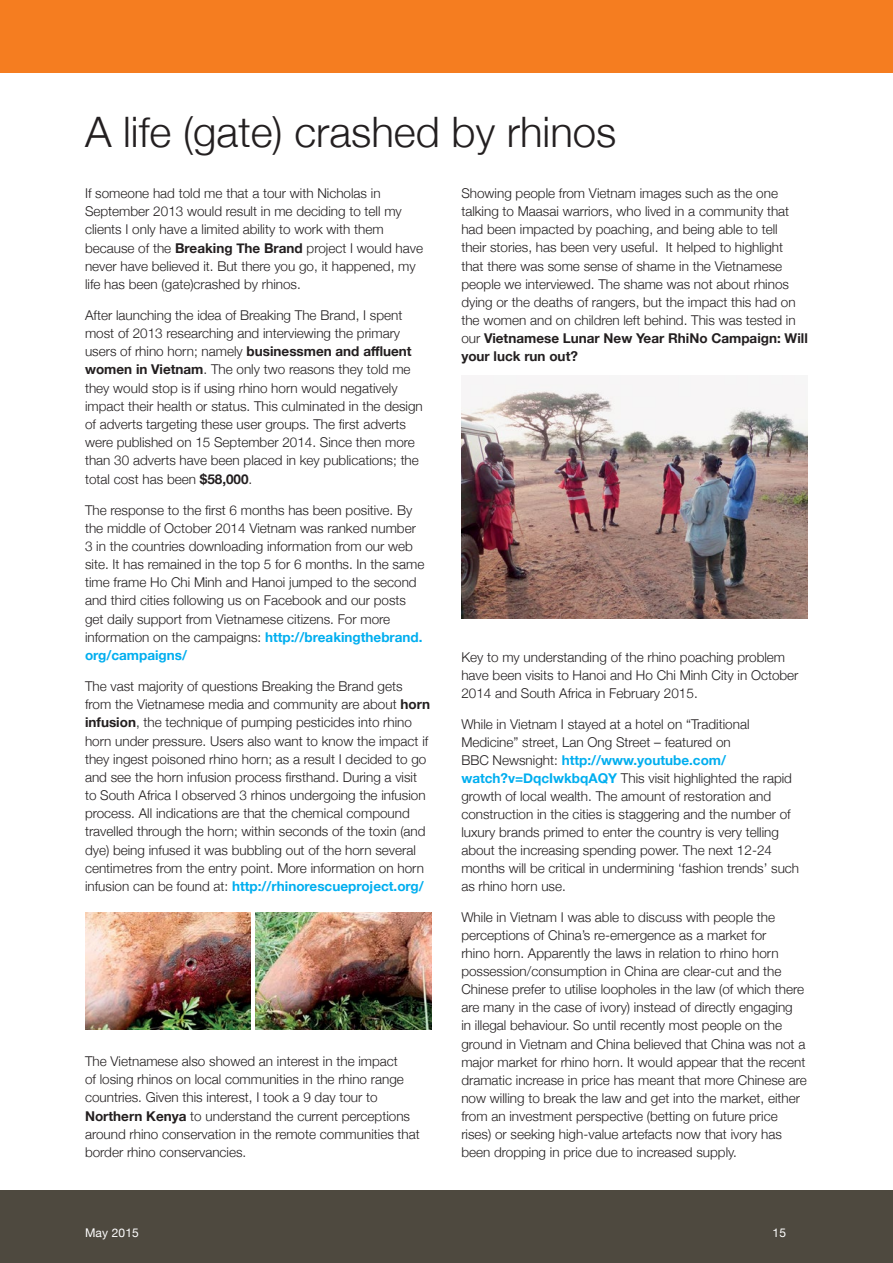
<style>
.page{position:relative;width:893px;height:1263px;background:#fff}
.page>*{position:absolute;margin:0;border:0;box-sizing:border-box;transform-origin:0 0}
.t1{font:300 42px "Helvetica Neue";color:#231f20}
.t2{font:300 13.5px/18.1px "Helvetica Neue";color:#231f20}
.t3{font:12px "Helvetica Neue";letter-spacing:.01em;color:#fff}
.s1{font-weight:700}
.s2{font-weight:700;color:#00aeef}
</style>
<div class="page">
<div style="left:0;top:1191px;width:893px;height:72px;background:#4e493f"></div>
<div style="left:0;top:0;width:893px;height:72px;background:#f57d20"></div>
<img style="left:461px;top:385px;width:347px;height:234px">
<img style="left:85px;top:912px;width:165px;height:117px">
<img style="left:256px;top:912px;width:176px;height:117px">
<h1 class="t1" style="left:85px;top:98px;width:533px">A life (gate) crashed by rhinos</h1>
<p class="t2" style="left:85px;top:183px;width:340px">If someone had told me that a tour with Nicholas in September 2013 would result in me deciding to tell my clients I only have a limited ability to work with them because of the <span class="s1">Breaking The Brand</span> project I would have never have believed it. But there you go, it happened, my life has been (gate)crashed by rhinos.</p>
<p class="t2" style="left:85px;top:305px;width:339px">After launching the idea of Breaking The Brand, I spent most of 2013 researching and interviewing the primary users of rhino horn; namely <span class="s1">businessmen and affluent women in Vietnam</span>. The only two reasons they told me they would stop is if using rhino horn would negatively impact their health or status. This culminated in the design of adverts targeting these user groups. The first adverts were published on 15 September 2014. Since then more than 30 adverts have been placed in key publications; the total cost has been <span class="s1">$58,000</span>.</p>
<p class="t2" style="left:85px;top:500px;width:341px">The response to the first 6 months has been positive. By the middle of October 2014 Vietnam was ranked number 3 in the countries downloading information from our web site. It has remained in the top 5 for 6 months. In the same time frame Ho Chi Minh and Hanoi jumped to the second and third cities following us on Facebook and our posts get daily support from Vietnamese citizens. For more information on the campaigns: <span class="s2">http://breakingthebrand. org/campaigns/</span></p>
<p class="t2" style="left:85px;top:676px;width:347px">The vast majority of questions Breaking the Brand gets from the Vietnamese media and community are about <span class="s1">horn infusion</span>, the technique of pumping pesticides into rhino horn under pressure. Users also want to know the impact if they ingest poisoned rhino horn; as a result I decided to go and see the horn infusion process firsthand. During a visit to South Africa I observed 3 rhinos undergoing the infusion process. All indications are that the chemical compound travelled through the horn; within seconds of the toxin (and dye) being infused it was bubbling out of the horn several centimetres from the entry point. More information on horn infusion can be found at: <span class="s2">http://rhinorescueproject.org/</span></p>
<p class="t2" style="left:85px;top:1051px;width:336px">The Vietnamese also showed an interest in the impact<br>of losing rhinos on local communities in the rhino range countries. Given this interest, I took a 9 day tour to <span class="s1">Northern Kenya</span> to understand the current perceptions around rhino conservation in the remote communities that border rhino conservancies.</p>
<p class="t2" style="left:461px;top:184px;width:348px">Showing people from Vietnam images such as the one talking to Maasai warriors, who lived in a community that had been impacted by poaching, and being able to tell<br>their stories, has been very useful. It helped to highlight that there was some sense of shame in the Vietnamese people we interviewed. The shame was not about rhinos dying or the deaths of rangers, but the impact this had on the women and on children left behind. This was tested in our <span class="s1">Vietnamese Lunar New Year RhiNo Campaign: Will your luck run out?</span></p>
<p class="t2" style="left:461px;top:647px;width:339px">Key to my understanding of the rhino poaching problem have been visits to Hanoi and Ho Chi Minh City in October<br>2014 and South Africa in February 2015.</p>
<p class="t2" style="left:461px;top:714px;width:339px">While in Vietnam I stayed at a hotel on “Traditional Medicine” street, Lan Ong Street – featured on<br>BBC Newsnight: <span class="s2">http://www.youtube.com/ watch?v=DqcIwkbqAQY</span> This visit highlighted the rapid growth of local wealth. The amount of restoration and construction in the cities is staggering and the number of luxury brands primed to enter the country is very telling about the increasing spending power. The next 12-24 months will be critical in undermining ‘fashion trends’ such as rhino horn use.</p>
<p class="t2" style="left:461px;top:907px;width:347px">While in Vietnam I was able to discuss with people the perceptions of China’s re-emergence as a market for<br>rhino horn. Apparently the laws in relation to rhino horn possession/consumption in China are clear-cut and the Chinese prefer to utilise loopholes in the law (of which there are many in the case of ivory) instead of directly engaging<br>in illegal behaviour. So until recently most people on the ground in Vietnam and China believed that China was not a major market for rhino horn. It would appear that the recent dramatic increase in price has meant that more Chinese are now willing to break the law and get into the market, either from an investment perspective (betting on future price rises) or seeking high-value artefacts now that ivory has been dropping in price due to increased supply.</p>
<p class="t3" style="left:85px;top:1224px;width:55px">May 2015</p>
<p class="t3" style="left:773px;top:1224px;width:15px">15</p>
</div>
